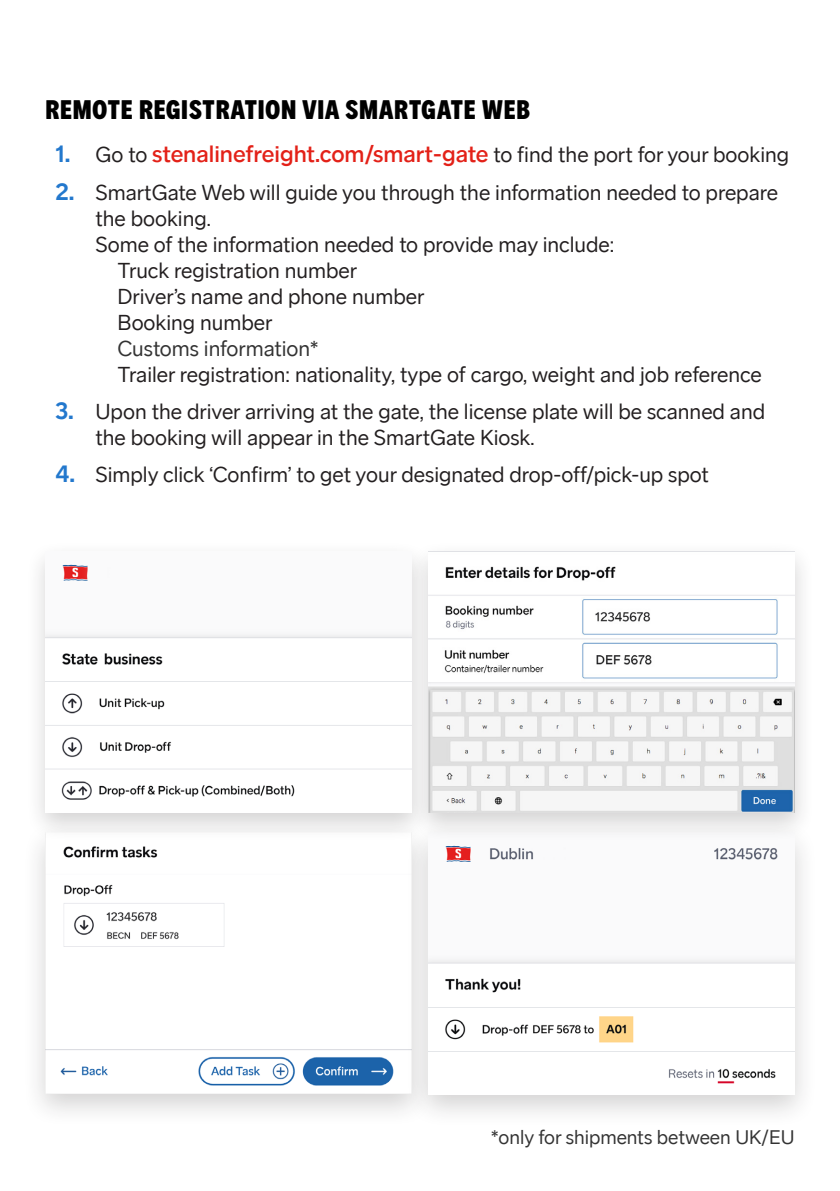
<style>
.page{position:relative;width:840px;height:1191px;background:#fff}
.page>*{position:absolute;margin:0;border:0;box-sizing:border-box;transform-origin:0 0}
.SG_A5_Heading_2{font:28px "Stena Sans Display";letter-spacing:.02em;color:#000}
.t1{font:22px/26px "Stena Sans";color:#231f20}
.t2{font:22px "Stena Sans";color:#333}
.A5_Fine_print{font:20px "Stena Sans";color:#333}
.s1{font-weight:700;font-size:24px;color:#2378cd}
.s2{font-weight:500;font-size:24px;color:#e32118}
</style>
<div class="page">
<div style="left:21px;top:819px;width:414px;height:308px;background:#231f20;opacity:.2"></div>
<img style="left:45px;top:842px;width:359px;height:251px">
<div style="left:25px;top:541px;width:406px;height:301px;background:#231f20;opacity:.2"></div>
<img style="left:45px;top:552px;width:363px;height:261px">
<div style="left:404px;top:819px;width:414px;height:309px;background:#231f20;opacity:.2"></div>
<img style="left:428px;top:842px;width:366px;height:252px">
<div style="left:408px;top:541px;width:406px;height:301px;background:#231f20;opacity:.2"></div>
<img style="left:428px;top:552px;width:366px;height:261px">
<p class="SG_A5_Heading_2" style="left:45px;top:96px;width:486px">REMOTE REGISTRATION VIA SMARTGATE WEB</p>
<p class="t1" style="left:55px;top:142px;width:734px"><span class="s1">1.</span> Go to <span class="s2">stenalinefreight.com/smart-gate</span> to find the port for your booking</p>
<p class="t1" style="left:55px;top:179px;width:723px"><span class="s1">2.</span> SmartGate Web will guide you through the information needed to prepare</p>
<p class="t1" style="left:95px;top:205px;width:117px">the booking.</p>
<p class="t1" style="left:95px;top:231px;width:520px">Some of the information needed to provide may include:</p>
<p class="t1" style="left:117px;top:257px;width:241px">Truck registration number</p>
<p class="t1" style="left:117px;top:283px;width:308px">Driver’s name and phone number</p>
<p class="t1" style="left:117px;top:309px;width:156px">Booking number</p>
<p class="t2" style="left:117px;top:336px;width:203px">Customs information*</p>
<p class="t1" style="left:117px;top:361px;width:645px">Trailer registration: nationality, type of cargo, weight and job reference</p>
<p class="t1" style="left:95px;top:398px;width:671px;text-indent:-40px"><span class="s1">3.</span> Upon the driver arriving at the gate, the license plate will be scanned and the booking will appear in the SmartGate Kiosk.</p>
<p class="t1" style="left:55px;top:462px;width:654px"><span class="s1">4.</span> Simply click ‘Confirm’ to get your designated drop-off/pick-up spot</p>
<p class="A5_Fine_print" style="left:490px;top:1125px;width:305px">*only for shipments between UK/EU</p>
</div>
